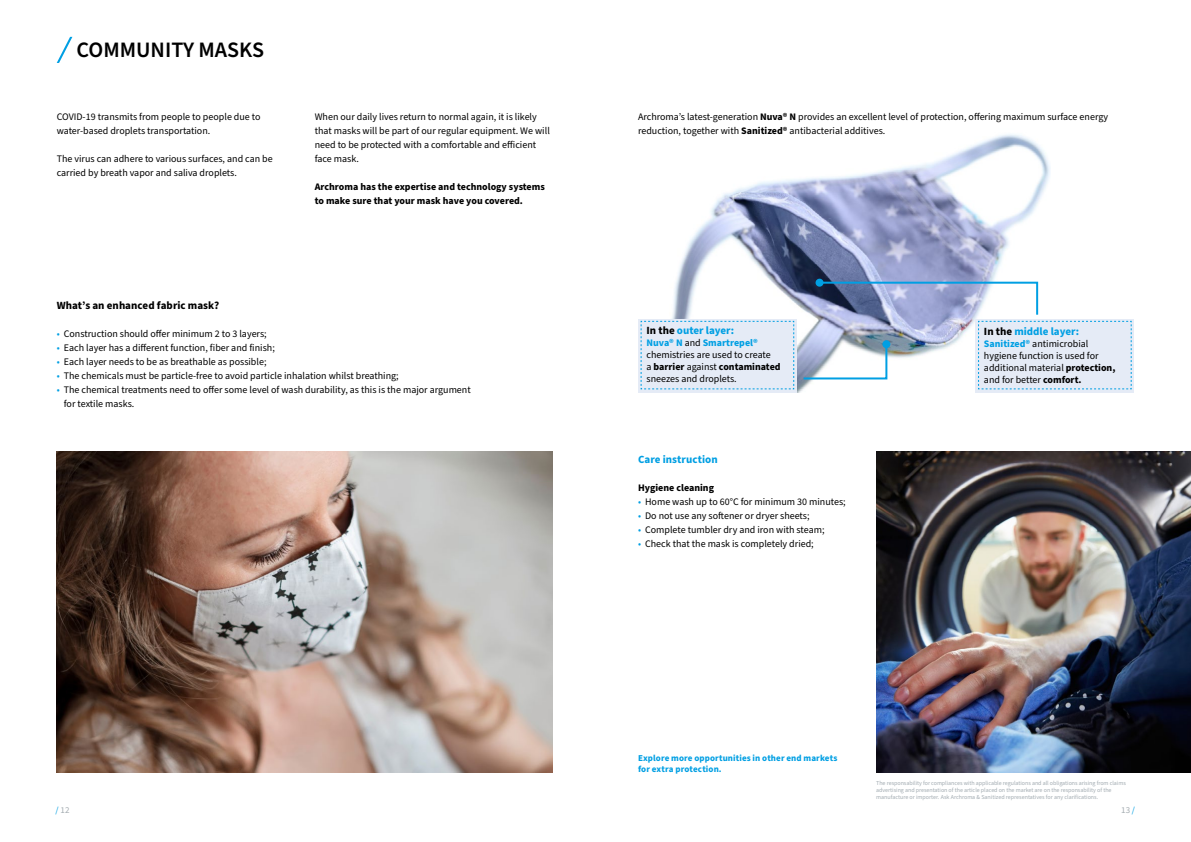
<style>
.page{position:relative;width:1191px;height:842px;background:#fff}
.page>*{position:absolute;margin:0;border:0;box-sizing:border-box;transform-origin:0 0}
.t1{font:600 22px "Source Sans Pro";color:#000}
.t2{font:700 11px "Source Sans Pro";color:#009fe3}
.t3{font:700 11px "Source Sans Pro";letter-spacing:.005em;color:#000}
.t4{font:10px/14px "Source Sans Pro";color:#000}
.t5{font:700 10px/14px "Source Sans Pro";color:#000}
.t6{font:700 9px/10.8px "Source Sans Pro";letter-spacing:.01em;color:#009fe3}
.t7{font:9px "Source Sans Pro";color:#a4acb1}
.t8{font:6px/7.2px "Source Sans Pro";letter-spacing:-.005em;color:#a3acb2}
.s1{color:#009fe3}
.s2{font-weight:700}
.s3{color:#000}
.s4{font-weight:700;color:#009fe3}
</style>
<div class="page">
<img style="left:672px;top:134px;width:378px;height:258px">
<svg style="left:57px;top:37px;width:15px;height:26px"></svg>
<img style="left:57px;top:452px;width:496px;height:320px">
<img style="left:876px;top:452px;width:315px;height:320px">
<svg style="left:638px;top:319px;width:159px;height:73px"></svg>
<div style="left:640px;top:321px;width:154px;height:69px;background:#e5ebf6"></div>
<div style="left:975px;top:319px;width:159px;height:73px;background:#e5ebf6"></div>
<svg style="left:801px;top:281px;width:331px;height:109px"></svg>
<h1 class="t1" style="left:77px;top:35px;width:189px">COMMUNITY MASKS</h1>
<p class="t4" style="left:57px;top:110px;width:205px">COVID-19 transmits from people to people due to water-based droplets transportation.</p>
<p class="t4" style="left:57px;top:152px;width:217px">The virus can adhere to various surfaces, and can be carried by breath vapor and saliva droplets.</p>
<p class="t4" style="left:315px;top:110px;width:237px">When our daily lives return to normal again, it is likely that masks will be part of our regular equipment. We will need to be protected with a comfortable and efficient face mask.</p>
<p class="t5" style="left:315px;top:180px;width:232px">Archroma has the expertise and technology systems to make sure that your mask have you covered.</p>
<p class="t3" style="left:57px;top:298px;width:164px">What’s an enhanced fabric mask?</p>
<p class="t4" style="left:57px;top:327px;width:211px"><span class="s1">•</span> Construction should offer minimum 2 to 3 layers;</p>
<p class="t4" style="left:57px;top:341px;width:220px"><span class="s1">•</span> Each layer has a different function, fiber and finish;</p>
<p class="t4" style="left:57px;top:355px;width:211px"><span class="s1">•</span> Each layer needs to be as breathable as possible;</p>
<p class="t4" style="left:57px;top:369px;width:343px"><span class="s1">•</span> The chemicals must be particle-free to avoid particle inhalation whilst breathing;</p>
<p class="t4" style="left:64px;top:383px;width:408px;text-indent:-7px"><span class="s1">•</span> The chemical treatments need to offer some level of wash durability, as this is the major argument for textile masks.</p>
<p class="t4" style="left:638px;top:110px;width:472px">Archroma’s latest-generation <span class="s2">Nuva® N</span> provides an excellent level of protection, offering maximum surface energy reduction, together with <span class="s2">Sanitized®</span> antibacterial additives.</p>
<p class="t2" style="left:646px;top:323px;width:89px"><span class="s3">In the</span> outer layer:</p>
<p class="t4" style="left:646px;top:337px;width:136px;line-height:12px"><span class="s4">Nuva® N</span> and <span class="s4">Smartrepel® </span>chemistries are used to create<br>a <span class="s2">barrier</span> against <span class="s2">contaminated </span>sneezes and droplets.</p>
<p class="t2" style="left:638px;top:452px;width:81px">Care instruction</p>
<p class="t5" style="left:638px;top:481px;width:78px">Hygiene cleaning</p>
<p class="t4" style="left:638px;top:495px;width:209px"><span class="s1">•</span> Home wash up to 60°C for minimum 30 minutes;</p>
<p class="t4" style="left:638px;top:509px;width:173px"><span class="s1">•</span> Do not use any softener or dryer sheets;</p>
<p class="t4" style="left:638px;top:523px;width:188px"><span class="s1">•</span> Complete tumbler dry and iron with steam;</p>
<p class="t4" style="left:638px;top:537px;width:177px"><span class="s1">•</span> Check that the mask is completely dried;</p>
<p class="t2" style="left:984px;top:324px;width:97px"><span class="s3">In the</span> middle layer:</p>
<p class="t4" style="left:984px;top:338px;width:133px;line-height:12px"><span class="s4">Sanitized®</span> antimicrobial hygiene function is used for additional material <span class="s2">protection, </span>and for better <span class="s2">comfort.</span></p>
<p class="t6" style="left:638px;top:753px;width:201px">Explore more opportunities in other end markets for extra protection.</p>
<p class="t8" style="left:876px;top:780px;width:251px">The responsability for compliances with applicable regulations and all obligations arising from claims advertising and presentation of the article placed on the market are on the responsability of the manufacture or importer. Ask Archroma &amp; Sanitized representatives for any clarifications.</p>
<p class="t7" style="left:56px;top:804px;width:15px"><span class="s1">/</span> 12</p>
<p class="t7" style="left:1121px;top:804px;width:15px">13 <span class="s1">/</span></p>
</div>
